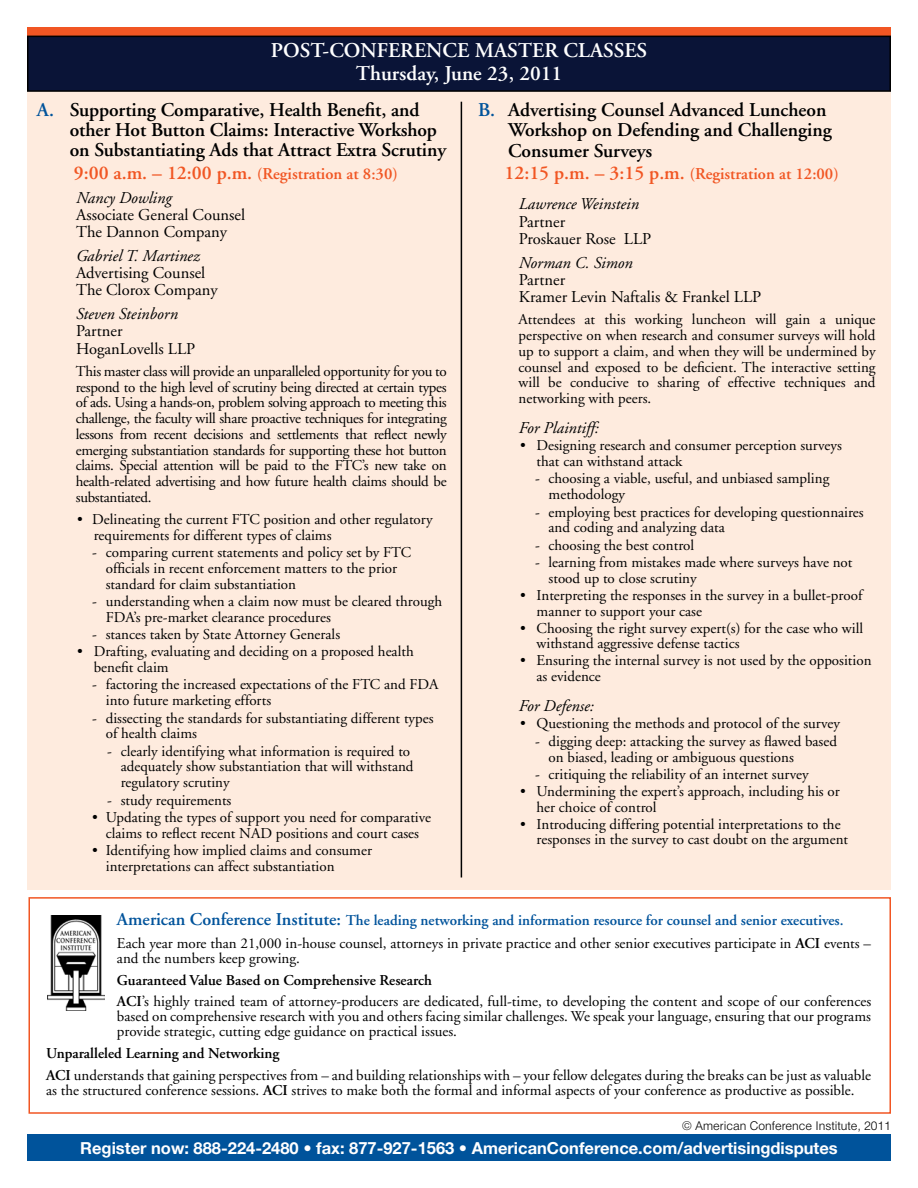
<style>
.page{position:relative;width:918px;height:1188px;background:#fff}
.page>*{position:absolute;margin:0;border:0;box-sizing:border-box;transform-origin:0 0}
.t1{font:600 21px/22.5px "Adobe Garamond";color:#fff;text-align:center}
.t2{font:600 19.5px/20.2px "Adobe Garamond";letter-spacing:-.005em;color:#000}
.t3{font:16.5px/17.2px "Adobe Garamond";color:#000}
.t4{font:600 16.5px/23.7px "Adobe Garamond";color:#f15623}
.t5{font:700 16.5px "Helvetica Neue";color:#fff}
.t6{font:italic 16.5px "Adobe Garamond";color:#000}
.t7{font:15px/15.8px "Adobe Garamond";color:#000}
.t8{font:600 15px "Adobe Garamond";color:#00539b}
.t9{font:300 12px "Helvetica";color:#000}
.s1{color:#00539b}
.s2{font-size:19.5px}
.s3{font-weight:400;font-style:italic;color:#000}
.s4{font-size:18px}
.s5{font-weight:600}
</style>
<div class="page">
<div style="left:28px;top:88px;width:863px;height:802px;background:#feebde"></div>
<div style="left:27px;top:1134px;width:864px;height:27px;background:#00539b"></div>
<div style="left:27px;top:27px;width:864px;height:8px;background:#f15623"></div>
<div style="left:28px;top:36px;width:862px;height:55px;background:#0a1437"></div>
<div style="left:27px;top:36px;width:864px;height:56px;border:2px solid #000"></div>
<hr style="left:461px;top:102px;width:1px;height:776px;background:#000">
<div style="left:28px;top:897px;width:863px;height:217px;border:2px solid #f15623"></div>
<img style="left:47px;top:915px;width:57px;height:96px">
<h1 class="t1" style="left:271px;top:40px;width:378px">POST-CONFERENCE MASTER CLASSES<br>Thursday, June 23, 2011</h1>
<h2 class="t2" style="left:70px;top:100px;width:378px;text-indent:-33px"><span class="s1">A.</span> Supporting Comparative, Health Benefit, and other Hot Button Claims: Interactive Workshop on Substantiating Ads that Attract Extra Scrutiny</h2>
<p class="t4" style="left:74px;top:162px;width:325px"><span class="s2">9:00 a.m. – 12:00 p.m.</span> (Registration at 8:30)<br><span class="s3">Nancy Dowling</span></p>
<p class="t3" style="left:76px;top:207px;width:171px">Associate General Counsel<br>The Dannon Company</p>
<p class="t6" style="left:76px;top:247px;width:125px">Gabriel T. Martinez</p>
<p class="t3" style="left:76px;top:265px;width:143px">Advertising Counsel<br>The Clorox Company</p>
<p class="t6" style="left:76px;top:305px;width:103px">Steven Steinborn</p>
<p class="t3" style="left:76px;top:323px;width:121px">Partner<br>HoganLovells LLP</p>
<p class="t7" style="left:76px;top:364px;width:372px;text-align:justify">This master class will provide an unparalleled opportunity for you to respond to the high level of scrutiny being directed at certain types of ads. Using a hands-on, problem solving approach to meeting this challenge, the faculty will share proactive techniques for integrating lessons from recent decisions and settlements that reflect newly emerging substantiation standards for supporting these hot button claims. Special attention will be paid to the FTC’s new take on health-related advertising and how future health claims should be substantiated.</p>
<p class="t7" style="left:94px;top:512px;width:340px;text-indent:-16px">• Delineating the current FTC position and other regulatory requirements for different types of claims</p>
<p class="t7" style="left:106px;top:545px;width:307px;text-indent:-14px">- comparing current statements and policy set by FTC officials in recent enforcement matters to the prior standard for claim substantiation</p>
<p class="t7" style="left:106px;top:594px;width:338px;text-indent:-14px">- understanding when a claim now must be cleared through<br>FDA’s pre-market clearance procedures</p>
<p class="t7" style="left:92px;top:627px;width:249px">- stances taken by State Attorney Generals</p>
<p class="t7" style="left:94px;top:644px;width:321px;text-indent:-16px">• Drafting, evaluating and deciding on a proposed health benefit claim</p>
<p class="t7" style="left:106px;top:677px;width:334px;text-indent:-14px">- factoring the increased expectations of the FTC and FDA into future marketing efforts</p>
<p class="t7" style="left:106px;top:710px;width:329px;text-indent:-14px">- dissecting the standards for substantiating different types of health claims</p>
<p class="t7" style="left:121px;top:743px;width:294px;text-indent:-14px">- clearly identifying what information is required to adequately show substantiation that will withstand regulatory scrutiny</p>
<p class="t7" style="left:107px;top:792px;width:126px">- study requirements</p>
<p class="t7" style="left:92px;top:810px;width:340px;text-align:center">• Updating the types of support you need for comparative claims to reflect recent NAD positions and court cases</p>
<p class="t7" style="left:106px;top:843px;width:268px;text-indent:-14px">• Identifying how implied claims and consumer interpretations can affect substantiation</p>
<h2 class="t2" style="left:508px;top:100px;width:325px;text-indent:-30px"><span class="s1">B.</span> Advertising Counsel Advanced Luncheon<br>Workshop on Defending and Challenging<br>Consumer Surveys</h2>
<p class="t4" style="left:519px;top:159px;width:321px;line-height:30.2px;text-indent:-14px"><span class="s2">12:15 p.m. – 3:15 p.m.</span> (Registration at 12:00)<br><span class="s3">Lawrence Weinstein</span></p>
<p class="t3" style="left:519px;top:213px;width:134px">Partner<br>Proskauer Rose LLP</p>
<p class="t6" style="left:519px;top:254px;width:115px">Norman C. Simon</p>
<p class="t3" style="left:519px;top:271px;width:244px">Partner<br>Kramer Levin Naftalis &amp; Frankel LLP</p>
<p class="t7" style="left:519px;top:312px;width:359px;text-align:justify">Attendees at this working luncheon will gain a unique perspective on when research and consumer surveys will hold up to support a claim, and when they will be undermined by counsel and exposed to be deficient. The interactive setting will be conducive to sharing of effective techniques and networking with peers.</p>
<p class="t6" style="left:519px;top:419px;width:82px">For Plaintiff:</p>
<p class="t7" style="left:537px;top:438px;width:307px;text-indent:-16px">• Designing research and consumer perception surveys that can withstand attack</p>
<p class="t7" style="left:549px;top:471px;width:282px;text-indent:-14px">- choosing a viable, useful, and unbiased sampling methodology</p>
<p class="t7" style="left:549px;top:504px;width:317px;text-indent:-14px">- employing best practices for developing questionnaires and coding and analyzing data</p>
<p class="t7" style="left:535px;top:537px;width:161px">- choosing the best control</p>
<p class="t7" style="left:549px;top:555px;width:305px;text-indent:-14px">- learning from mistakes made where surveys have not stood up to close scrutiny</p>
<p class="t7" style="left:537px;top:588px;width:327px;text-indent:-16px">• Interpreting the responses in the survey in a bullet-proof manner to support your case</p>
<p class="t7" style="left:537px;top:620px;width:328px;text-indent:-16px">• Choosing the right survey expert(s) for the case who will withstand aggressive defense tactics</p>
<p class="t7" style="left:537px;top:653px;width:336px;text-indent:-16px">• Ensuring the internal survey is not used by the opposition as evidence</p>
<p class="t6" style="left:519px;top:697px;width:76px">For Defense:</p>
<p class="t7" style="left:520px;top:716px;width:322px">• Questioning the methods and protocol of the survey</p>
<p class="t7" style="left:549px;top:734px;width:290px;text-indent:-14px">- digging deep: attacking the survey as flawed based on biased, leading or ambiguous questions</p>
<p class="t7" style="left:535px;top:767px;width:275px">- critiquing the reliability of an internet survey</p>
<p class="t7" style="left:537px;top:784px;width:305px;text-indent:-16px">• Undermining the expert’s approach, including his or her choice of control</p>
<p class="t7" style="left:537px;top:816px;width:313px;text-indent:-16px">• Introducing differing potential interpretations to the responses in the survey to cast doubt on the argument</p>
<p class="t8" style="left:117px;top:912px;width:728px"><span class="s4">American Conference Institute:</span> The leading networking and information resource for counsel and senior executives.</p>
<p class="t7" style="left:117px;top:936px;width:756px;line-height:15px">Each year more than 21,000 in-house counsel, attorneys in private practice and other senior executives participate in <span class="s5">ACI</span> events – and the numbers keep growing.</p>
<p class="t7" style="left:117px;top:969px;width:756px;line-height:21.8px"><span class="s5">Guaranteed Value Based on Comprehensive Research<br>ACI</span>’s highly trained team of attorney-producers are dedicated, full-time, to developing the content and scope of our conferences</p>
<p class="t7" style="left:117px;top:1010px;width:756px;line-height:15px">based on comprehensive research with you and others facing similar challenges. We speak your language, ensuring that our programs provide strategic, cutting edge guidance on practical issues.</p>
<p class="t7" style="left:46px;top:1043px;width:826px;line-height:21.8px"><span class="s5">Unparalleled Learning and Networking<br>ACI</span> understands that gaining perspectives from – and building relationships with – your fellow delegates during the breaks can be just as valuable</p>
<p class="t7" style="left:46px;top:1083px;width:810px">as the structured conference sessions. <span class="s5">ACI</span> strives to make both the formal and informal aspects of your conference as productive as possible.</p>
<p class="t9" style="left:682px;top:1118px;width:210px">© American Conference Institute, 2011</p>
<p class="t5" style="left:80px;top:1138px;width:759px">Register now: 888-224-2480 • fax: 877-927-1563 • AmericanConference.com/advertisingdisputes</p>
</div>
